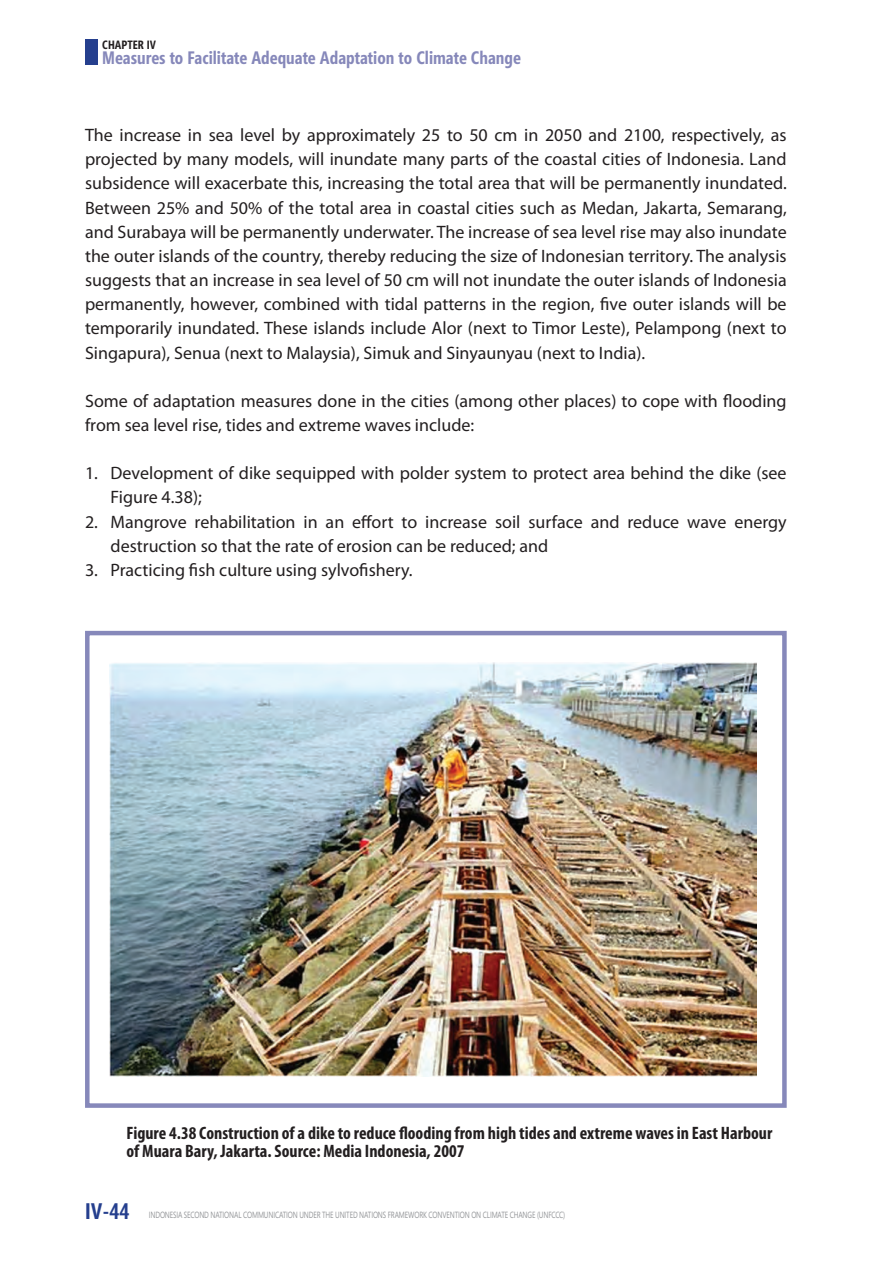
<style>
.page{position:relative;width:893px;height:1263px;background:#fff}
.page>*{position:absolute;margin:0;border:0;box-sizing:border-box;transform-origin:0 0}
.t1{font:700 22.5px "Segoe Condensed";color:#253f8e}
.t2{font:18px/24.2px "Myriad Pro";color:#231f20}
.t3{font:700 condensed 18px/18px "Myriad Pro";color:#231f20}
.t4{font:700 18px "Segoe Condensed";color:#8688ba}
.t5{font:700 12px "Segoe Condensed";color:#231f20}
.t6{font:9px "Segoe";letter-spacing:-.02em;color:#939598;scale:.75 1}
</style>
<div class="page">
<div style="left:85px;top:631px;width:702px;height:477px;border:4px solid #8688ba"></div>
<img style="left:110px;top:663px;width:647px;height:413px">
<div style="left:85px;top:39px;width:13px;height:25px;background:#253f8e"></div>
<p class="t5" style="left:102px;top:38px;width:13px">Chapter</p>
<p class="t5" style="left:147px;top:38px;width:11px">IV</p>
<p class="t4" style="left:102px;top:47px;width:420px">Measures to Facilitate Adequate Adaptation to Climate Change</p>
<p class="t2" style="left:85px;top:123px;width:703px;text-align:justify">The increase in sea level by approximately 25 to 50 cm in 2050 and 2100, respectively, as projected by many models, will inundate many parts of the coastal cities of Indonesia. Land subsidence will exacerbate this, increasing the total area that will be permanently inundated.<br>Between 25% and 50% of the total area in coastal cities such as Medan, Jakarta, Semarang, and Surabaya will be permanently underwater. The increase of sea level rise may also inundate the outer islands of the country, thereby reducing the size of Indonesian territory. The analysis suggests that an increase in sea level of 50 cm will not inundate the outer islands of Indonesia permanently, however, combined with tidal patterns in the region, five outer islands will be temporarily inundated. These islands include Alor (next to Timor Leste), Pelampong (next to Singapura), Senua (next to Malaysia), Simuk and Sinyaunyau (next to India).</p>
<p class="t2" style="left:85px;top:388px;width:703px">Some of adaptation measures done in the cities (among other places) to cope with flooding from sea level rise, tides and extreme waves include:</p>
<p class="t2" style="left:111px;top:461px;width:678px;text-indent:-26px">1. Development of dike sequipped with polder system to protect area behind the dike (see<br>Figure 4.38);</p>
<p class="t2" style="left:111px;top:509px;width:678px;text-indent:-26px">2. Mangrove rehabilitation in an effort to increase soil surface and reduce wave energy destruction so that the rate of erosion can be reduced; and</p>
<p class="t2" style="left:85px;top:557px;width:329px">3. Practicing fish culture using sylvofishery.</p>
<p class="t3" style="left:126px;top:1123px;width:647px">Figure 4.38 Construction of a dike to reduce flooding from high tides and extreme waves in East Harbour of Muara Bary, Jakarta. Source: Media Indonesia, 2007</p>
<p class="t1" style="left:85px;top:1198px;width:46px">IV-44</p>
<p class="t6" style="left:149px;top:1208px;width:557px">INDONESIA SECOND NATIONAL COMMUNICATION U NDER THE U NITED NATIONS FRAMEWORK CONVENTION ON CLI MATE CHANGE (UN FCCC )</p>
</div>
